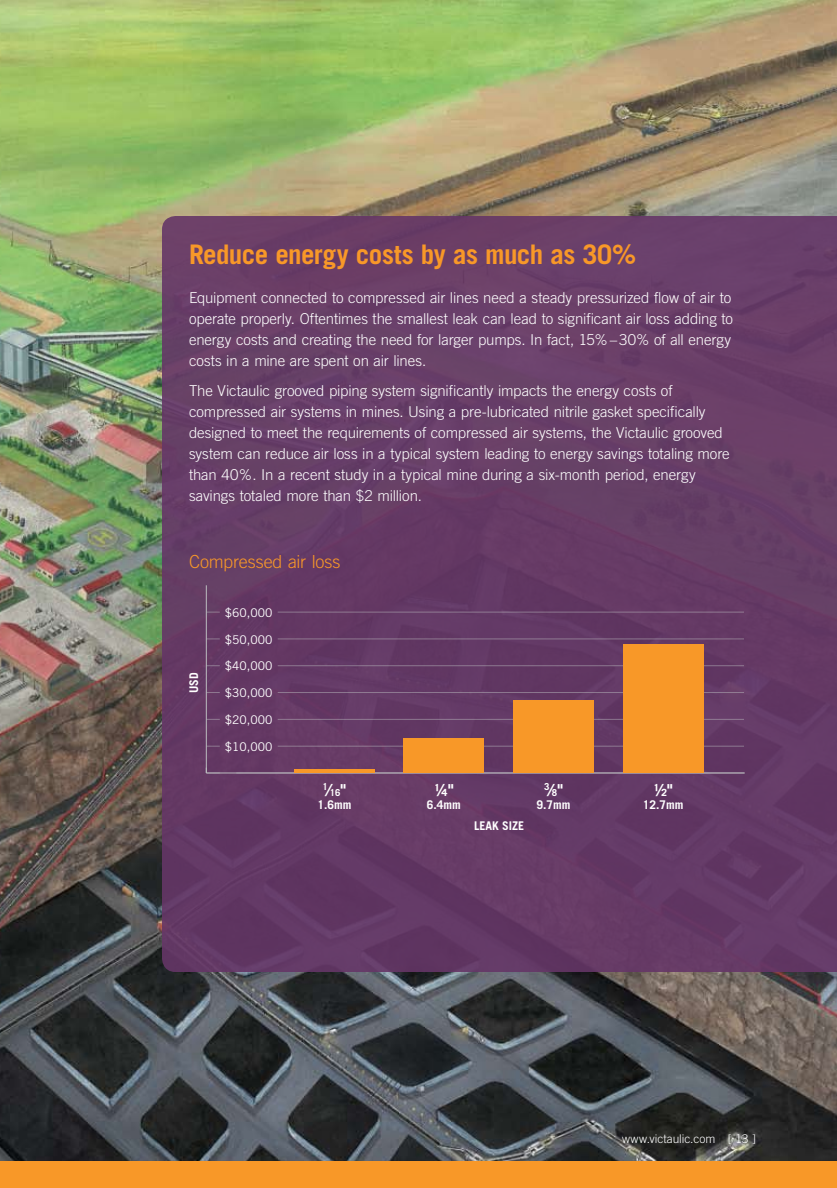
<style>
.page{position:relative;width:837px;height:1188px;background:#fff}
.page>*{position:absolute;margin:0;border:0;box-sizing:border-box;transform-origin:0 0}
.t1{font:700 27px "Trade Gothic";letter-spacing:-.02em;color:#f89828}
.t2{font:300 18px "Trade Gothic";letter-spacing:-.01em;color:#f89828}
.t3{font:700 16.5px "Trade Gothic LT Std";color:#fff}
.t4{font:300 15px/21px "Trade Gothic";letter-spacing:-.005em;color:#fff}
.t5{font:12px "Trade Gothic LT Std";color:#fff}
.t6{font:700 12px "Trade Gothic LT Std";color:#fff}
.t7{font:300 12px "Trade Gothic";color:#fff}
.t8{font:700 9.6px "Trade Gothic LT Std";color:#fff}
.s1{font-size:16.5px}
</style>
<div class="page">
<img style="left:1px;top:0;width:836px;height:1161px">
<div style="left:0;top:1161px;width:837px;height:27px;background:#f89828"></div>
<div style="left:162px;top:216px;width:675px;height:756px;background:#663c66"></div>
<hr style="left:206px;top:773px;width:539px;height:1px;background:#bcbdc0">
<hr style="left:206px;top:585px;width:1px;height:188px;background:#bcbdc0">
<svg style="left:206px;top:768px;width:14px;height:6px"></svg>
<svg style="left:206px;top:746px;width:14px;height:1px"></svg>
<svg style="left:206px;top:719px;width:14px;height:1px"></svg>
<svg style="left:206px;top:692px;width:14px;height:1px"></svg>
<svg style="left:206px;top:665px;width:14px;height:1px"></svg>
<svg style="left:206px;top:639px;width:14px;height:1px"></svg>
<svg style="left:206px;top:612px;width:14px;height:1px"></svg>
<hr style="left:278px;top:746px;width:466px;height:1px;background:#bcbdc0">
<hr style="left:278px;top:719px;width:466px;height:1px;background:#bcbdc0">
<hr style="left:278px;top:692px;width:466px;height:1px;background:#bcbdc0">
<hr style="left:278px;top:665px;width:466px;height:1px;background:#bcbdc0">
<hr style="left:278px;top:639px;width:466px;height:1px;background:#bcbdc0">
<hr style="left:278px;top:612px;width:466px;height:1px;background:#bcbdc0">
<hr style="left:294px;top:769px;width:81px;height:4px;background:#f89828">
<div style="left:403px;top:739px;width:81px;height:34px;background:#f89828"></div>
<div style="left:513px;top:700px;width:81px;height:73px;background:#f89828"></div>
<div style="left:623px;top:645px;width:81px;height:128px;background:#f89828"></div>
<hr style="left:0;top:0;width:1px;height:1188px;background:#ec008c">
<h1 class="t1" style="left:189px;top:238px;width:449px">Reduce energy costs by as much as 30%</h1>
<p class="t4" style="left:189px;top:287px;width:546px">Equipment connected to compressed air lines need a steady pressurized flow of air to operate properly. Oftentimes the smallest leak can lead to significant air loss adding to energy costs and creating the need for larger pumps. In fact, 15%–30% of all energy costs in a mine are spent on air lines.</p>
<p class="t4" style="left:189px;top:380px;width:542px">The Victaulic grooved piping system significantly impacts the energy costs of compressed air systems in mines. Using a pre-lubricated nitrile gasket specifically designed to meet the requirements of compressed air systems, the Victaulic grooved system can reduce air loss in a typical system leading to energy savings totaling more than 40%. In a recent study in a typical mine during a six-month period, energy savings totaled more than $2 million.</p>
<p class="t2" style="left:189px;top:551px;width:153px">Compressed air loss</p>
<p class="t5" style="left:225px;top:605px;width:49px">$60,000</p>
<p class="t6" style="left:187px;top:693px;width:22px;rotate:-90deg">USD</p>
<p class="t5" style="left:225px;top:632px;width:49px">$50,000</p>
<p class="t5" style="left:225px;top:659px;width:49px">$40,000</p>
<p class="t5" style="left:225px;top:686px;width:49px">$30,000</p>
<p class="t5" style="left:225px;top:713px;width:49px">$20,000</p>
<p class="t5" style="left:225px;top:739px;width:49px">$10,000</p>
<p class="t8" style="left:323px;top:787px;width:25px">1<span class="s1">∕</span>16<span class="s1">"</span></p>
<p class="t6" style="left:317px;top:798px;width:36px">1.6mm</p>
<p class="t3" style="left:434px;top:780px;width:21px">¼"</p>
<p class="t6" style="left:427px;top:798px;width:36px">6.4mm</p>
<p class="t6" style="left:474px;top:818px;width:52px">LEAK SIZE</p>
<p class="t8" style="left:544px;top:784px;width:20px">3<span class="s1">∕</span>8<span class="s1">"</span></p>
<p class="t6" style="left:537px;top:798px;width:36px">9.7mm</p>
<p class="t3" style="left:653px;top:780px;width:21px">½"</p>
<p class="t6" style="left:643px;top:798px;width:42px">12.7mm</p>
<p class="t7" style="left:622px;top:1132px;width:135px">www.victaulic.com [ 13 ]</p>
</div>
